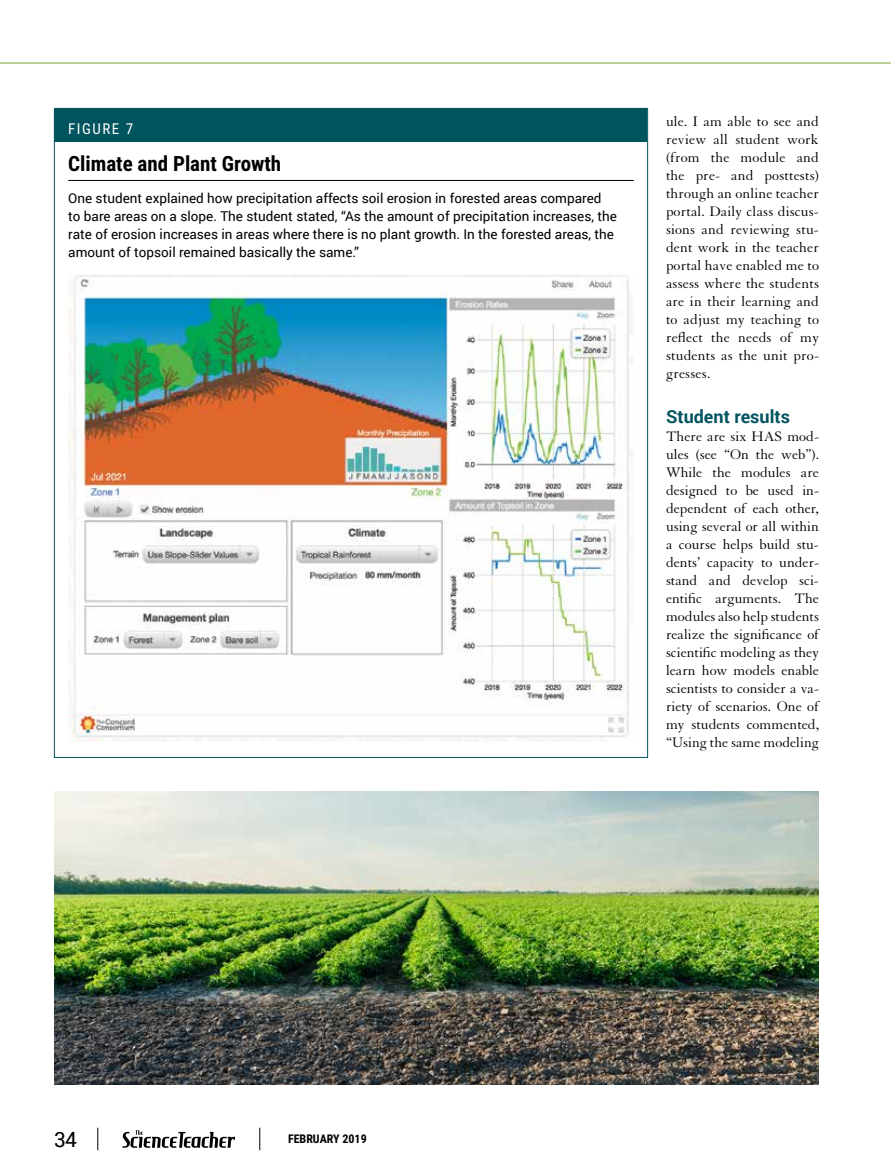
<style>
.page{position:relative;width:891px;height:1175px;background:#fff}
.page>*{position:absolute;margin:0;border:0;box-sizing:border-box;transform-origin:0 0}
.t1{font:700 21px "Roboto Condensed";color:#000}
.t2{font:21px "Roboto";color:#000}
.t3{font:700 18px "Roboto";color:#00545d}
.t4{font:15px/18px "Granjon LT Std";letter-spacing:.005em;color:#000;text-align:justify}
.t5{font:15px "Roboto Condensed";letter-spacing:.1em;color:#fff}
.t6{font:13.5px/18px "Roboto";color:#000}
.t7{font:700 12px "Roboto Condensed";color:#000}
</style>
<div class="page">
<div style="left:55px;top:109px;width:592px;height:33px;background:#00545d"></div>
<hr style="left:68px;top:180px;width:566px;height:1px;background:#000">
<img style="left:68px;top:274px;width:566px;height:467px">
<img style="left:54px;top:792px;width:764px;height:292px">
<svg style="left:122px;top:1130px;width:113px;height:17px"></svg>
<svg style="left:97px;top:1127px;width:1px;height:23px"></svg>
<svg style="left:259px;top:1127px;width:1px;height:23px"></svg>
<hr style="left:0;top:63px;width:891px;height:1px;background:#7da62f">
<p class="t5" style="left:68px;top:118px;width:67px">FIGURE 7</p>
<h1 class="t1" style="left:68px;top:149px;width:214px">Climate and Plant Growth</h1>
<p class="t6" style="left:68px;top:188px;width:550px">One student explained how precipitation affects soil erosion in forested areas compared to bare areas on a slope. The student stated, “As the amount of precipitation increases, the rate of erosion increases in areas where there is no plant growth. In the forested areas, the amount of topsoil remained basically the same.”</p>
<p class="t4" style="left:666px;top:113px;width:155px">ule. I am able to see and review all student work (from the module and the pre- and posttests) through an online teacher portal. Daily class discus&shy;sions and reviewing stu&shy;dent work in the teacher portal have enabled me to assess where the students are in their learning and to adjust my teaching to reflect the needs of my students as the unit pro&shy;gresses.</p>
<p class="t3" style="left:666px;top:404px;width:126px">Student results</p>
<p class="t4" style="left:666px;top:428px;width:155px">There are six HAS mod&shy;ules (see “On the web”).<br>While the modules are designed to be used in&shy;dependent of each other, using several or all within a course helps build stu&shy;dents’ capacity to under&shy;stand and develop sci&shy;entific arguments. The modules also help students realize the significance of scientific modeling as they learn how models enable scientists to consider a va&shy;riety of scenarios. One of my students commented, “Using the same modeling</p>
<h1 class="t2" style="left:54px;top:1124px;width:25px">34</h1>
<p class="t7" style="left:288px;top:1130px;width:80px">FEBRUARY 2019</p>
</div>
